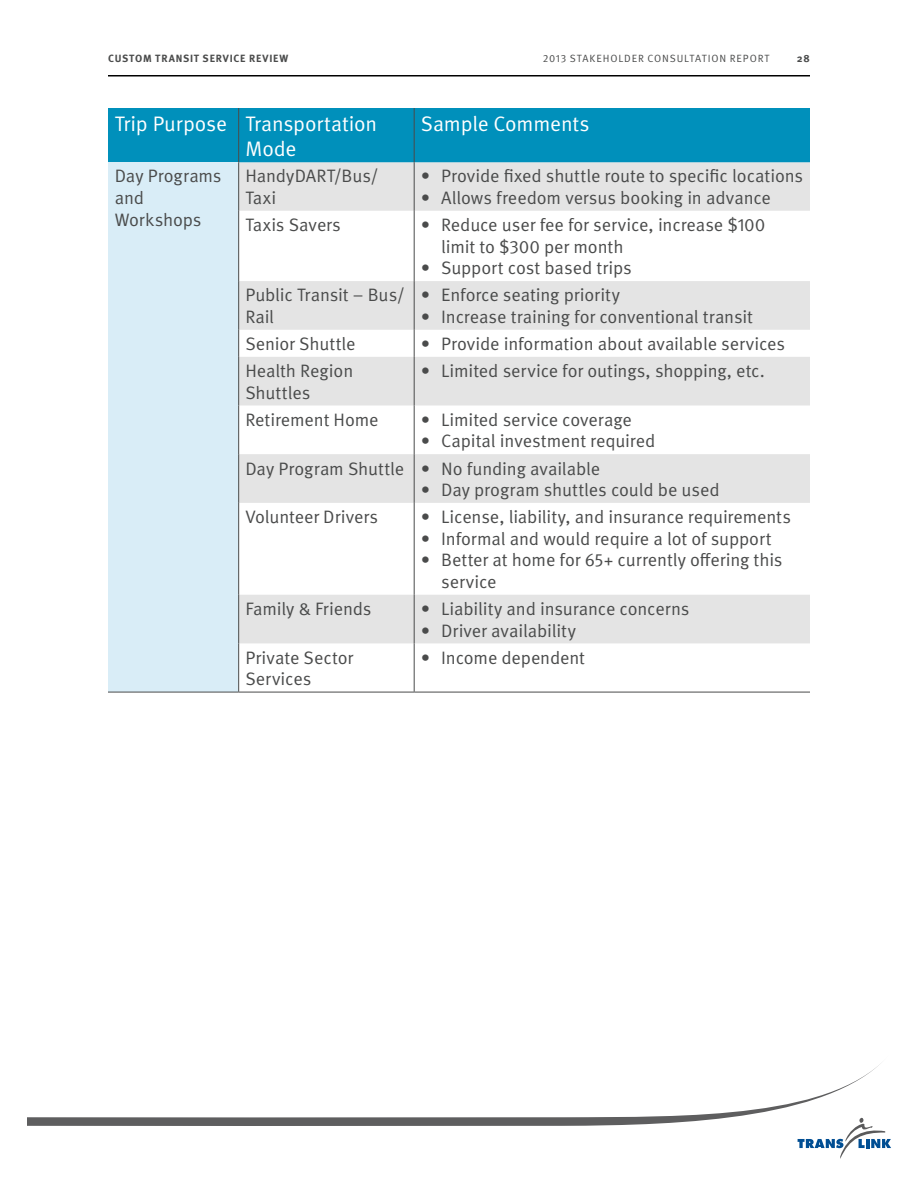
<style>
.page{position:relative;width:918px;height:1188px;background:#fff}
.page>*{position:absolute;margin:0;border:0;box-sizing:border-box;transform-origin:0 0}
.t1{font:21px/25.2px "Meta OT Norm";letter-spacing:-.015em;color:#fff}
.t2{font:18px/21.6px "Meta OT Norm";letter-spacing:-.005em;color:#4a4b4b}
.t3{font:10.5px "Meta OT Norm";letter-spacing:.085em;color:#4a4b4b}
.t4{font:700 10.5px "Meta OT";letter-spacing:.075em;color:#4a4b4b}
</style>
<div class="page">
<hr style="left:108px;top:75px;width:702px;height:1px;background:#000">
<svg style="left:27px;top:1063px;width:854px;height:63px"></svg>
<svg style="left:798px;top:1118px;width:93px;height:41px"></svg>
<div style="left:108px;top:163px;width:131px;height:529px;background:#d9edf7"></div>
<svg style="left:108px;top:108px;width:702px;height:103px;background:#6bb8d0"></svg>
<svg style="left:239px;top:211px;width:571px;height:481px"></svg>
<svg style="left:239px;top:357px;width:571px;height:286px;fill:#e4e4e4"></svg>
<hr style="left:238px;top:108px;width:1px;height:55px;background:#4a4b4b">
<hr style="left:414px;top:108px;width:1px;height:55px;background:#4a4b4b">
<hr style="left:238px;top:163px;width:1px;height:48px;background:#4a4b4b">
<hr style="left:414px;top:163px;width:1px;height:48px;background:#4a4b4b">
<hr style="left:238px;top:211px;width:1px;height:70px;background:#4a4b4b">
<hr style="left:414px;top:211px;width:1px;height:70px;background:#4a4b4b">
<svg style="left:238px;top:281px;width:572px;height:76px"></svg>
<hr style="left:238px;top:357px;width:1px;height:49px;background:#4a4b4b">
<hr style="left:414px;top:357px;width:1px;height:49px;background:#4a4b4b">
<hr style="left:238px;top:406px;width:1px;height:48px;background:#4a4b4b">
<hr style="left:414px;top:406px;width:1px;height:48px;background:#4a4b4b">
<hr style="left:238px;top:454px;width:1px;height:49px;background:#4a4b4b">
<hr style="left:414px;top:454px;width:1px;height:49px;background:#4a4b4b">
<hr style="left:238px;top:503px;width:1px;height:92px;background:#4a4b4b">
<hr style="left:414px;top:503px;width:1px;height:92px;background:#4a4b4b">
<hr style="left:238px;top:595px;width:1px;height:48px;background:#4a4b4b">
<hr style="left:414px;top:595px;width:1px;height:48px;background:#4a4b4b">
<hr style="left:238px;top:643px;width:1px;height:49px;background:#4a4b4b">
<hr style="left:414px;top:643px;width:1px;height:49px;background:#4a4b4b">
<hr style="left:108px;top:692px;width:131px;height:1px;background:#4a4b4b">
<hr style="left:239px;top:692px;width:175px;height:1px;background:#4a4b4b">
<hr style="left:414px;top:692px;width:396px;height:1px;background:#4a4b4b">
<p class="t4" style="left:108px;top:52px;width:182px">CUSTOM TRANSIT SERVICE REVIEW</p>
<p class="t3" style="left:543px;top:52px;width:228px">2013 stakeholder consultation report</p>
<p class="t4" style="left:797px;top:52px;width:14px">28</p>
<p class="t1" style="left:245px;top:111px;width:133px;text-indent:-131px">Trip Purpose Transportation<br>Mode</p>
<p class="t1" style="left:421px;top:111px;width:170px">Sample Comments</p>
<p class="t2" style="left:115px;top:166px;width:108px">Day Programs and<br>Workshops</p>
<p class="t2" style="left:245px;top:166px;width:60px">HandyDART</p>
<p class="t2" style="left:334px;top:166px;width:46px">/Bus/</p>
<p class="t2" style="left:421px;top:166px;width:384px">• Provide fixed shuttle route to specific locations</p>
<p class="t2" style="left:421px;top:187px;width:352px">• Allows freedom versus booking in advance</p>
<p class="t2" style="left:245px;top:187px;width:32px">Taxi</p>
<p class="t2" style="left:245px;top:214px;width:97px">Taxis Savers</p>
<p class="t2" style="left:441px;top:214px;width:326px;text-indent:-20px">• Reduce user fee for service, increase $100 limit to $300 per month</p>
<p class="t2" style="left:421px;top:258px;width:213px">• Support cost based trips</p>
<p class="t2" style="left:245px;top:285px;width:161px">Public Transit – Bus/<br>Rail</p>
<p class="t2" style="left:421px;top:285px;width:201px">• Enforce seating priority</p>
<p class="t2" style="left:421px;top:306px;width:334px">• I ncrease training for conventional transit</p>
<p class="t2" style="left:245px;top:333px;width:112px">Senior Shuttle</p>
<p class="t2" style="left:421px;top:333px;width:366px">• Provide information about available services</p>
<p class="t2" style="left:245px;top:360px;width:109px">H ealth Region<br>Shuttles</p>
<p class="t2" style="left:421px;top:360px;width:343px">• Limited service for outings, shopping, etc.</p>
<p class="t2" style="left:245px;top:409px;width:135px">Retirement H ome</p>
<p class="t2" style="left:421px;top:409px;width:213px">• Limited service coverage</p>
<p class="t2" style="left:245px;top:428px;width:412px;line-height:27px;text-indent:176px">• Capital investment required<br>Day Program Shuttle • N o funding available</p>
<p class="t2" style="left:421px;top:479px;width:300px">• Day program shuttles could be used</p>
<p class="t2" style="left:245px;top:506px;width:134px">Volunteer Drivers</p>
<p class="t2" style="left:421px;top:506px;width:372px">• License, liability, and insurance requirements</p>
<p class="t2" style="left:421px;top:528px;width:352px">• I nformal and would require a lot of support</p>
<p class="t2" style="left:441px;top:550px;width:343px;text-indent:-20px">• Better at home for 65+ currently offering this service</p>
<p class="t2" style="left:245px;top:598px;width:128px">Family &amp; Friends</p>
<p class="t2" style="left:421px;top:598px;width:270px">• Liability and insurance concerns</p>
<p class="t2" style="left:421px;top:620px;width:157px">• D river availability</p>
<p class="t2" style="left:245px;top:647px;width:110px">Private Sector<br>Services</p>
<p class="t2" style="left:421px;top:647px;width:166px">• I ncome dependent</p>
</div>
